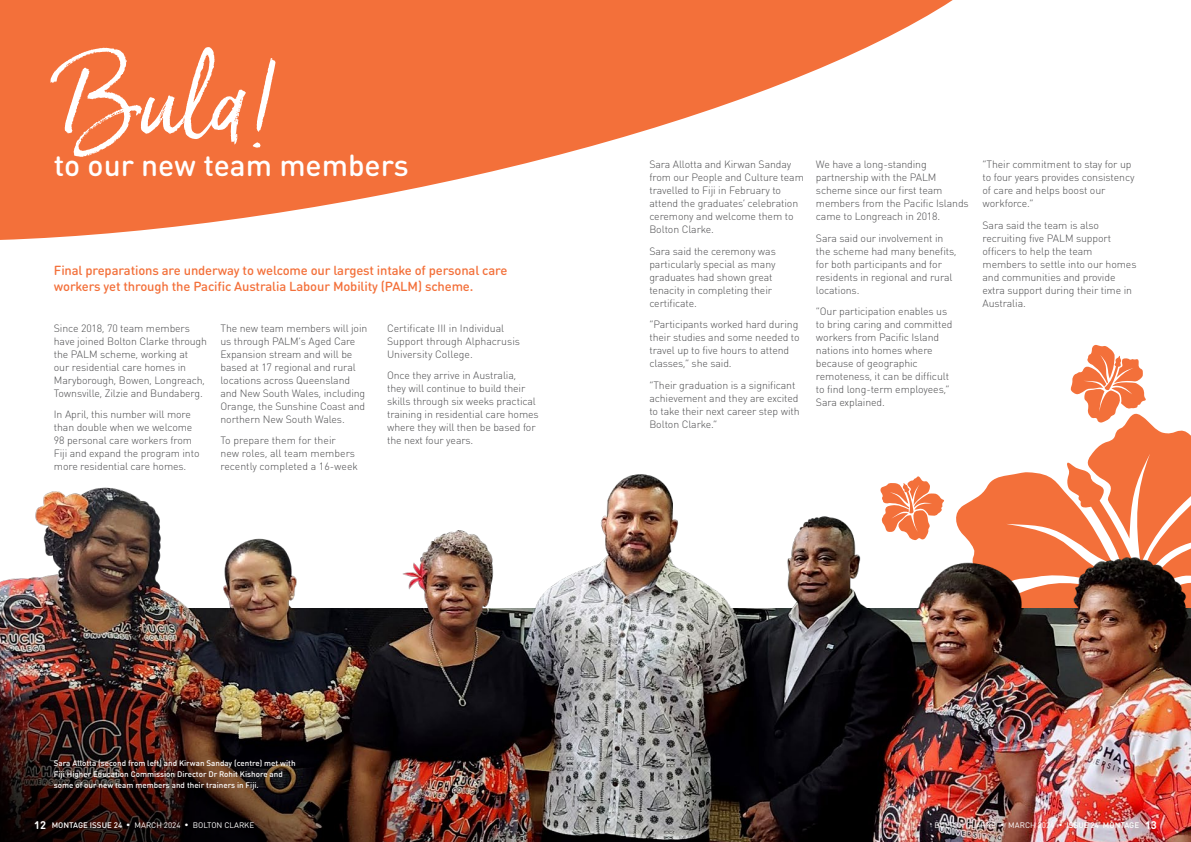
<style>
.page{position:relative;width:1191px;height:842px;background:#fff}
.page>*{position:absolute;margin:0;border:0;box-sizing:border-box;transform-origin:0 0}
.t1{font:99.1px "Born Ready";color:#fff}
.t2{font:500 30px "DIN Round OT";color:#fff}
.t3{font:500 13px/16px "DIN Round OT";letter-spacing:-.01em;color:#f3703a}
.t4{font:300 10.5px/13px "DIN Round OT";letter-spacing:-.01em;color:#4d4d4f}
.t5{font:500 8px/11px "DIN Round OT";color:#fff}
.t6{font:8px "DIN Round OT";color:#fff}
.s1{font-weight:700;font-size:11px}
.s2{font-weight:500}
</style>
<div class="page">
<svg style="left:1070px;top:344px;width:79px;height:78px"></svg>
<img style="left:0;top:422px;width:1191px;height:420px">
<svg style="left:0;top:0;width:953px;height:240px;fill:#f3703a"></svg>
<img style="left:0;top:642px;width:560px;height:200px">
<h1 class="t1" style="left:54px;top:44px;width:227px">Bula!</h1>
<h2 class="t2" style="left:54px;top:146px;width:356px">to our new team members</h2>
<p class="t3" style="left:54px;top:262px;width:455px">Final preparations are underway to welcome our largest intake of personal care workers yet through the Pacific Australia Labour Mobility (PALM) scheme.</p>
<p class="t4" style="left:54px;top:321px;width:155px">Since 2018, 70 team members have joined Bolton Clarke through the PALM scheme, working at<br>our residential care homes in<br>Maryborough, Bowen, Longreach,<br>Townsville, Zilzie and Bundaberg.</p>
<p class="t4" style="left:54px;top:408px;width:147px">In April, this number will more than double when we welcome<br>98 personal care workers from<br>Fiji and expand the program into more residential care homes.</p>
<p class="t4" style="left:220px;top:321px;width:148px">The new team members will join us through PALM’s Aged Care<br>Expansion stream and will be based at 17 regional and rural locations across Queensland and New South Wales, including<br>Orange, the Sunshine Coast and northern New South Wales.</p>
<p class="t4" style="left:220px;top:434px;width:139px">To prepare them for their<br>new roles, all team members recently completed a 16-week</p>
<p class="t4" style="left:387px;top:321px;width:135px">Certificate III in Individual<br>Support through Alphacrusis<br>University College.</p>
<p class="t4" style="left:387px;top:369px;width:153px">Once they arrive in Australia,<br>they will continue to build their skills through six weeks practical training in residential care homes where they will then be based for the next four years.</p>
<p class="t4" style="left:649px;top:158px;width:156px">Sara Allotta and Kirwan Sanday from our People and Culture team travelled to Fiji in February to attend the graduates’ celebration ceremony and welcome them to<br>Bolton Clarke.</p>
<p class="t4" style="left:649px;top:244px;width:128px">Sara said the ceremony was particularly special as many graduates had shown great tenacity in completing their certificate.</p>
<p class="t4" style="left:649px;top:318px;width:152px">“Participants worked hard during their studies and some needed to travel up to five hours to attend classes,” she said.</p>
<p class="t4" style="left:649px;top:378px;width:152px">“Their graduation is a significant achievement and they are excited to take their next career step with<br>Bolton Clarke.”</p>
<p class="t4" style="left:816px;top:158px;width:154px">We have a long-standing partnership with the PALM scheme since our first team members from the Pacific Islands came to Longreach in 2018.</p>
<p class="t4" style="left:816px;top:231px;width:142px">Sara said our involvement in the scheme had many benefits, for both participants and for residents in regional and rural locations.</p>
<p class="t4" style="left:816px;top:305px;width:138px">“Our participation enables us to bring caring and committed workers from Pacific Island nations into homes where because of geographic remoteness, it can be difficult to find long-term employees,”<br>Sara explained.</p>
<p class="t4" style="left:982px;top:158px;width:154px">“Their commitment to stay for up to four years provides consistency of care and helps boost our workforce.”</p>
<p class="t4" style="left:982px;top:218px;width:155px">Sara said the team is also recruiting five PALM support officers to help the team members to settle into our homes and communities and provide extra support during their time in<br>Australia.</p>
<p class="t5" style="left:54px;top:758px;width:243px">Sara Allotta (second from left) and Kirwan Sanday (centre) met with<br>Fiji Higher Education Commission Director Dr Rohit Kishore and some of our new team members and their trainers in Fiji.</p>
<p class="t6" style="left:34px;top:820px;width:222px"><span class="s1">12</span> <span class="s2">MONTAGE ISSUE 24</span> • MARCH 2024 • BOLTON CLARKE</p>
<p class="t6" style="left:934px;top:820px;width:224px">BOLTON CLARKE • MARCH 2024 • <span class="s2">ISSUE 24 MONTAGE</span> <span class="s1">13</span></p>
</div>
